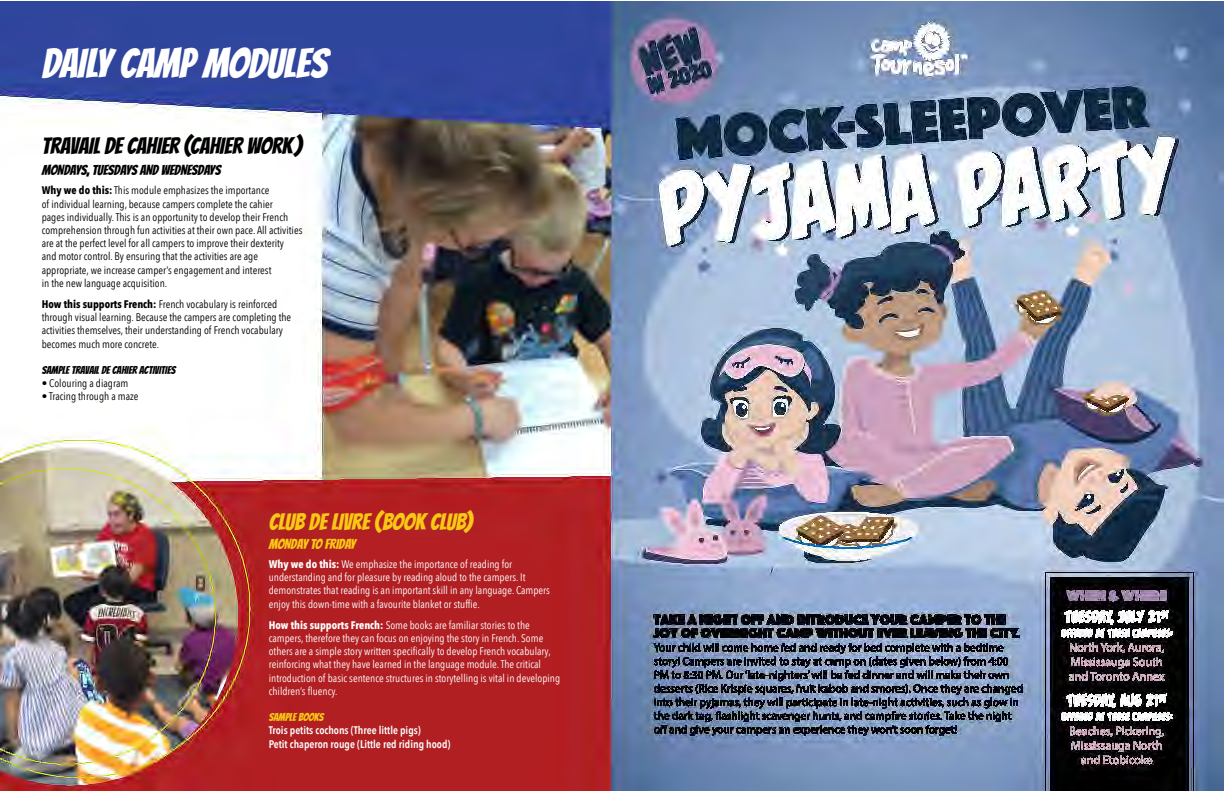
<style>
.page{position:relative;width:1224px;height:792px;background:#fff}
.page>*{position:absolute;margin:0;border:0;box-sizing:border-box;transform-origin:0 0}
.t1{font:41px "Bangers";color:#fff}
.t2{font:23px "Bangers";color:#000}
.t3{font:23px "Bangers";color:#f8c815}
.t4{font:14px "Bangers";color:#000}
.t5{font:14px "Bangers";color:#f8c815}
.t6{font:11px/13.2px "Avenir Next Condensed";color:#000}
.t7{font:11px/13.2px "Avenir Next Condensed";color:#fff}
.t8{font:600 11px/13.2px "Avenir Next Condensed";color:#fff}
.t9{font:11px "Bangers";color:#000}
.t10{font:11px "Bangers";color:#f8c815}
.s1{font-weight:700}
</style>
<div class="page">
<img style="left:0;top:1px;width:1224px;height:790px">
<h1 class="t1" style="left:42px;top:33px;width:287px">DAILY CAMP MODULES</h1>
<h2 class="t2" style="left:42px;top:129px;width:262px">TRAVAIL DE CAHIER (CAHIER WORK)</h2>
<p class="t4" style="left:42px;top:160px;width:180px">MONDAYS, TUESDAYS AND WEDNESDAYS</p>
<p class="t6" style="left:42px;top:183px;width:262px"><span class="s1">Why we do this:</span> This module emphasizes the importance<br>of individual learning, because campers complete the cahier<br>pages individually. This is an opportunity to develop their French comprehension through fun activities at their own pace. All activities are at the perfect level for all campers to improve their dexterity<br>and motor control. By ensuring that the activities are age appropriate, we increase camper’s engagement and interest<br>in the new language acquisition.</p>
<p class="t6" style="left:42px;top:297px;width:251px"><span class="s1">How this supports French:</span> French vocabulary is reinforced through visual learning. Because the campers are completing the activities themselves, their understanding of French vocabulary becomes much more concrete.</p>
<p class="t9" style="left:42px;top:362px;width:135px">SAMPLE TRAVAIL DE CAHIER ACTIVITIES</p>
<p class="t6" style="left:42px;top:376px;width:88px">• Colouring a diagram</p>
<p class="t6" style="left:42px;top:389px;width:98px">• Tracing through a maze</p>
<h2 class="t3" style="left:269px;top:504px;width:205px">CLUB DE LIVRE (BOOK CLUB)</h2>
<p class="t5" style="left:269px;top:533px;width:88px">MONDAY TO FRIDAY</p>
<p class="t7" style="left:269px;top:557px;width:283px"><span class="s1">Why we do this:</span> We emphasize the importance of reading for understanding and for pleasure by reading aloud to the campers. It demonstrates that reading is an important skill in any language. Campers enjoy this down-time with a favourite blanket or stuffie.</p>
<p class="t7" style="left:269px;top:618px;width:293px"><span class="s1">How this supports French:</span> Some books are familiar stories to the campers, therefore they can focus on enjoying the story in French. Some others are a simple story written specifically to develop French vocabulary, reinforcing what they have learned in the language module. The critical introduction of basic sentence structures in storytelling is vital in developing children’s fluency.</p>
<p class="t10" style="left:269px;top:709px;width:56px">SAMPLE BOOKS</p>
<p class="t8" style="left:269px;top:724px;width:183px">Trois petits cochons (Three little pigs)<br>Petit chaperon rouge (Little red riding hood)</p>
</div>
